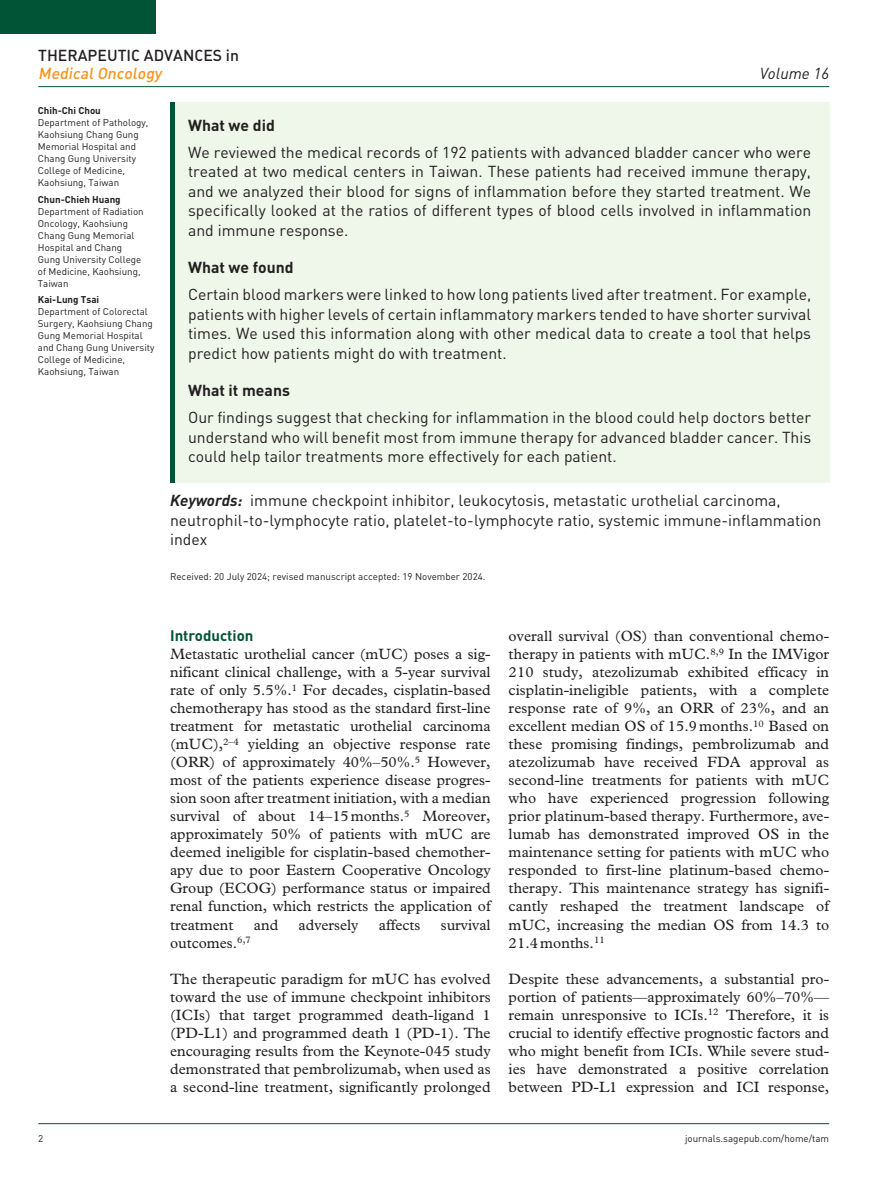
<style>
.page{position:relative;width:893px;height:1191px;background:#fff}
.page>*{position:absolute;margin:0;border:0;box-sizing:border-box;transform-origin:0 0}
.t1{font:15.75px/19.5px "DIN";color:#231f20;text-align:justify}
.t2{font:700 15.75px "DIN";color:#231f20}
.t3{font:15.75px "DIN Medium Alternate";color:#231f20}
.t4{font:italic 15.75px "DIN Medium Alternate";color:#f7931d}
.t5{font:italic 15.75px "DIN";color:#231f20}
.t6{font:15px/18px "Plantin Std";color:#231f20;text-align:justify}
.t7{font:700 15px "DIN";color:#015436}
.t8{font:9.75px/12px "DIN";color:#231f20}
.t9{font:700 9.75px "DIN";color:#231f20}
.s1{font-weight:700;font-style:italic}
</style>
<div class="page">
<hr style="left:38px;top:86px;width:791px;height:1px;background:#015436">
<hr style="left:38px;top:1123px;width:791px;height:1px;background:#015436">
<div style="left:0;top:0;width:155px;height:34px;background:#015436"></div>
<div style="left:170px;top:102px;width:659px;height:380px;background:#eff7ea"></div>
<div style="left:170px;top:102px;width:5px;height:380px;background:#015436"></div>
<p class="t3" style="left:38px;top:45px;width:202px">THERAPEUTIC ADVANCES IN</p>
<p class="t4" style="left:38px;top:63px;width:125px">MedicalOncology</p>
<p class="t5" style="left:760px;top:63px;width:71px">Volume 16</p>
<p class="t9" style="left:38px;top:104px;width:64px">Chih-Chi Chou</p>
<p class="t8" style="left:38px;top:116px;width:112px">Department of Pathology,<br>Kaohsiung Chang Gung<br>Memorial Hospital and<br>Chang Gung University<br>College of Medicine,<br>Kaohsiung, Taiwan</p>
<p class="t9" style="left:38px;top:193px;width:84px">Chun-Chieh Huang</p>
<p class="t8" style="left:38px;top:205px;width:107px">Department of Radiation<br>Oncology, Kaohsiung<br>Chang Gung Memorial<br>Hospital and Chang<br>Gung University College of Medicine, Kaohsiung,<br>Taiwan</p>
<p class="t9" style="left:38px;top:293px;width:63px">Kai-Lung Tsai</p>
<p class="t8" style="left:38px;top:305px;width:118px">Department of Colorectal<br>Surgery, Kaohsiung Chang<br>Gung Memorial Hospital and Chang Gung University<br>College of Medicine,<br>Kaohsiung, Taiwan</p>
<p class="t2" style="left:188px;top:115px;width:88px">What we did</p>
<p class="t1" style="left:188px;top:142px;width:625px">We reviewed the medical records of 192 patients with advanced bladder cancer who were treated at two medical centers in Taiwan. These patients had received immune therapy, and we analyzed their blood for signs of inflammation before they started treatment. We specifically looked at the ratios of different types of blood cells involved in inflammation and immune response.</p>
<p class="t2" style="left:188px;top:257px;width:107px">What we found</p>
<p class="t1" style="left:188px;top:284px;width:625px">Certain blood markers were linked to how long patients lived after treatment. For example, patients with higher levels of certain inflammatory markers tended to have shorter survival times. We used this information along with other medical data to create a tool that helps predict how patients might do with treatment.</p>
<p class="t2" style="left:188px;top:380px;width:103px">What it means</p>
<p class="t1" style="left:188px;top:407px;width:625px">Our findings suggest that checking for inflammation in the blood could help doctors better understand who will benefit most from immune therapy for advanced bladder cancer. This could help tailor treatments more effectively for each patient.</p>
<p class="t1" style="left:170px;top:491px;width:653px;text-align:left"><span class="s1">Keywords:</span> immune checkpoint inhibitor, leukocytosis, metastatic urothelial carcinoma, neutrophil-to-lymphocyte ratio, platelet-to-lymphocyte ratio, systemic immune-inflammation index</p>
<p class="t8" style="left:170px;top:570px;width:317px">Received: 20 July 2024; revised manuscript accepted: 19 November 2024.</p>
<p class="t7" style="left:170px;top:626px;width:85px">Introduction</p>
<p class="t6" style="left:170px;top:645px;width:322px">Metastatic urothelial cancer (mUC) poses a sig&shy;nificant clinical challenge, with a 5-year survival rate of only 5.5%.<sup>1</sup> For decades, cisplatin-based chemotherapy has stood as the standard first-line treatment for metastatic urothelial carcinoma (mUC),<sup>2–4</sup> yielding an objective response rate (ORR) of approximately 40%–50%.<sup>5</sup> However, most of the patients experience disease progres&shy;sion soon after treatment initiation, with a median survival of about 14–15months.<sup>5</sup> Moreover, approximately 50% of patients with mUC are deemed ineligible for cisplatin-based chemother&shy;apy due to poor Eastern Cooperative Oncology Group (ECOG) performance status or impaired renal function, which restricts the application of treatment</p>
<p class="t6" style="left:254px;top:915px;width:26px">and</p>
<p class="t6" style="left:299px;top:915px;width:61px">adversely</p>
<p class="t6" style="left:379px;top:915px;width:43px">affects</p>
<p class="t6" style="left:441px;top:915px;width:51px">survival</p>
<p class="t6" style="left:170px;top:933px;width:82px">outcomes.<sup>6,7</sup></p>
<p class="t6" style="left:170px;top:969px;width:322px">The therapeutic paradigm for mUC has evolved toward the use of immune checkpoint inhibitors (ICIs) that target programmed death-ligand 1 (PD-L1) and programmed death 1 (PD-1). The encouraging results from the Keynote-045 study demonstrated that pembrolizumab, when used as a second-line treatment, significantly prolonged</p>
<p class="t6" style="left:509px;top:627px;width:322px">overall survival (OS) than conventional chemo&shy;therapy in patients with mUC.<sup>8,9</sup> In the IMVigor 210 study, atezolizumab exhibited efficacy in cisplatin-ineligible patients, with a complete response rate of 9%, an ORR of 23%, and an excellent median OS of 15.9months.<sup>10</sup> Based on these promising findings, pembrolizumab and atezolizumab have received FDA approval as second-line treatments for patients with mUC who have experienced progression following prior platinum-based therapy. Furthermore, ave&shy;lumab has demonstrated improved OS in the maintenance setting for patients with mUC who responded to first-line platinum-based chemo&shy;therapy. This maintenance strategy has signifi&shy;cantly reshaped the treatment landscape of mUC, increasing the median OS from 14.3 to 21.4months.<sup>11</sup></p>
<p class="t6" style="left:509px;top:969px;width:322px">Despite these advancements, a substantial pro&shy;portion of patients—approximately 60%–70%— remain unresponsive to ICIs.<sup>12</sup> Therefore, it is crucial to identify effective prognostic factors and who might benefit from ICIs. While severe stud&shy;ies have demonstrated a positive correlation between PD-L1 expression and ICI response,</p>
<p class="t8" style="left:38px;top:1132px;width:7px">2</p>
<p class="t8" style="left:685px;top:1132px;width:146px">journals.sagepub.com/home/tam</p>
</div>
